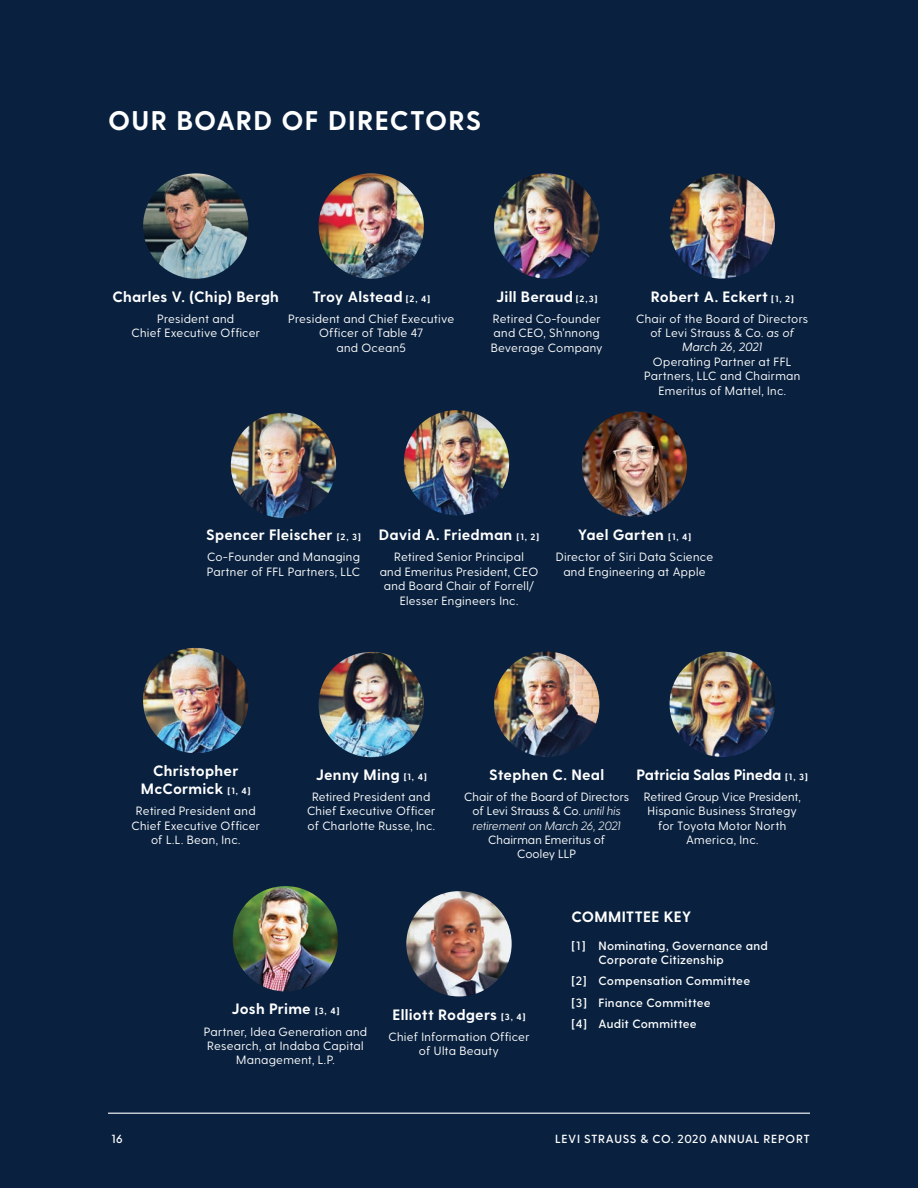
<style>
.page{position:relative;width:918px;height:1188px;background:#09213f}
.page>*{position:absolute;margin:0;border:0;box-sizing:border-box;transform-origin:0 0}
.Heading_-_alt{font:700 27px "Greycliff CF";letter-spacing:.045em;color:#fff}
.t1{font:700 15px/18px "Greycliff CF";letter-spacing:.015em;color:#fff;text-align:center}
.t2{font:700 15px "Greycliff CF";letter-spacing:-.015em;color:#fff}
.t3{font:12px/14.4px "Greycliff CF";letter-spacing:.02em;color:#fff;text-align:center}
.t4{font:600 12px/14.4px "Greycliff CF";letter-spacing:.02em;color:#fff}
.t5{font:12px/14.4px "Greycliff CF";color:#fff;text-align:center}
.Page_-_right{font:600 11.7px "Greycliff CF";letter-spacing:.05em;color:#fff}
.Page_-_left{font:600 11.7px "Greycliff CF";color:#fff}
.s1{font-size:9px}
.s2{font-style:italic}
.s3{font-weight:300;font-style:italic}
</style>
<div class="page">
<hr style="left:108px;top:1113px;width:702px;height:1px;background:#fff">
<img style="left:670px;top:173px;width:105px;height:106px;border-radius:53px">
<img style="left:231px;top:413px;width:105px;height:105px;border-radius:53px">
<img style="left:143px;top:648px;width:105px;height:105px;border-radius:53px">
<img style="left:319px;top:173px;width:105px;height:106px;border-radius:53px">
<img style="left:233px;top:886px;width:105px;height:105px;border-radius:53px">
<img style="left:582px;top:411px;width:105px;height:106px;border-radius:53px">
<img style="left:319px;top:652px;width:105px;height:105px;border-radius:53px">
<img style="left:494px;top:652px;width:105px;height:105px;border-radius:53px">
<img style="left:670px;top:652px;width:105px;height:105px;border-radius:53px">
<img style="left:494px;top:173px;width:105px;height:106px;border-radius:53px">
<img style="left:406px;top:891px;width:106px;height:105px;border-radius:53px">
<img style="left:143px;top:173px;width:105px;height:106px;border-radius:53px">
<img style="left:404px;top:410px;width:105px;height:105px;border-radius:53px">
<p class="Heading_-_alt" style="left:108px;top:104px;width:375px">OUR BOARD OF DIRECTORS</p>
<p class="t1" style="left:112px;top:288px;width:168px">Charles V. (Chip) Bergh</p>
<p class="t3" style="left:132px;top:312px;width:130px">President and<br>Chief Executive Officer</p>
<p class="t1" style="left:312px;top:288px;width:119px">Troy Alstead <span class="s1">[2, 4]</span></p>
<p class="t3" style="left:288px;top:312px;width:167px">President and Chief Executive<br>Officer of Table 47<br>and Ocean5</p>
<p class="t1" style="left:496px;top:288px;width:103px">Jill Beraud <span class="s1">[2,3]</span></p>
<p class="t3" style="left:491px;top:312px;width:114px;text-align:left">Retired Co-founder and CEO, Sh’nnong<br>Beverage Company</p>
<p class="t1" style="left:651px;top:288px;width:145px">Robert A. Eckert <span class="s1">[1, 2]</span></p>
<p class="t3" style="left:636px;top:312px;width:174px">Chair of the Board of Directors of Levi Strauss &amp; Co. <span class="s2">as of<br>March 26, 2021<br></span>Operating Partner at FFL<br>Partners, LLC and Chairman<br>Emeritus of Mattel, Inc.</p>
<p class="t1" style="left:206px;top:527px;width:156px">Spencer Fleischer <span class="s1">[2, 3]</span></p>
<p class="t3" style="left:207px;top:550px;width:155px;text-align:left">Co-Founder and Managing<br>Partner of FFL Partners, LLC</p>
<p class="t1" style="left:379px;top:527px;width:162px">David A. Friedman <span class="s1">[1, 2]</span></p>
<p class="t3" style="left:380px;top:550px;width:160px">Retired Senior Principal<br>and Emeritus President, CEO and Board Chair of Forrell/<br>Elesser Engineers Inc.</p>
<p class="t1" style="left:578px;top:527px;width:115px">Yael Garten <span class="s1">[1, 4]</span></p>
<p class="t3" style="left:556px;top:550px;width:159px">Director of Siri Data Science and Engineering at Apple</p>
<p class="t1" style="left:141px;top:762px;width:111px">Christopher<br>McCormick <span class="s1">[1, 4]</span></p>
<p class="t3" style="left:132px;top:804px;width:130px">Retired President and<br>Chief Executive Officer of L.L. Bean, Inc.</p>
<p class="t1" style="left:316px;top:766px;width:112px">Jenny Ming <span class="s1">[1, 4]</span></p>
<p class="t3" style="left:307px;top:790px;width:130px">Retired President and<br>Chief Executive Officer of Charlotte Russe, Inc.</p>
<p class="t1" style="left:489px;top:766px;width:116px">Stephen C. Neal</p>
<p class="t5" style="left:464px;top:790px;width:166px">Chair of the Board of Directors of Levi Strauss &amp; Co. <span class="s3">until his retirement on March 26, 2021<br></span>Chairman Emeritus of<br>Cooley LLP</p>
<p class="t2" style="left:637px;top:765px;width:173px">Patricia Salas Pineda <span class="s1">[1, 3]</span></p>
<p class="t3" style="left:644px;top:790px;width:158px">Retired Group Vice President,<br>Hispanic Business Strategy for Toyota Motor North<br>America, Inc.</p>
<p class="t1" style="left:231px;top:1001px;width:109px">Josh Prime <span class="s1">[3, 4]</span></p>
<p class="t3" style="left:204px;top:1024px;width:165px">Partner, Idea Generation and<br>Research, at Indaba Capital<br>Management, L.P.</p>
<p class="t1" style="left:392px;top:1006px;width:135px">Elliott Rodgers <span class="s1">[3, 4]</span></p>
<p class="t3" style="left:389px;top:1030px;width:142px">Chief Information Officer of Ulta Beauty</p>
<p class="t1" style="left:572px;top:908px;width:122px">COMMITTEE KEY</p>
<p class="t4" style="left:598px;top:939px;width:171px;text-indent:-27px">[1] Nominating, Governance and<br>Corporate Citizenship</p>
<p class="t4" style="left:572px;top:974px;width:180px">[2] Compensation Committee</p>
<p class="t4" style="left:572px;top:996px;width:141px">[3] Finance Committee</p>
<p class="t4" style="left:572px;top:1017px;width:127px">[4] Audit Committee</p>
<p class="Page_-_left" style="left:112px;top:1132px;width:13px">16</p>
<p class="Page_-_right" style="left:555px;top:1132px;width:256px">LEVI STRAUSS &amp; CO. 2020 ANNUAL REPORT</p>
</div>
